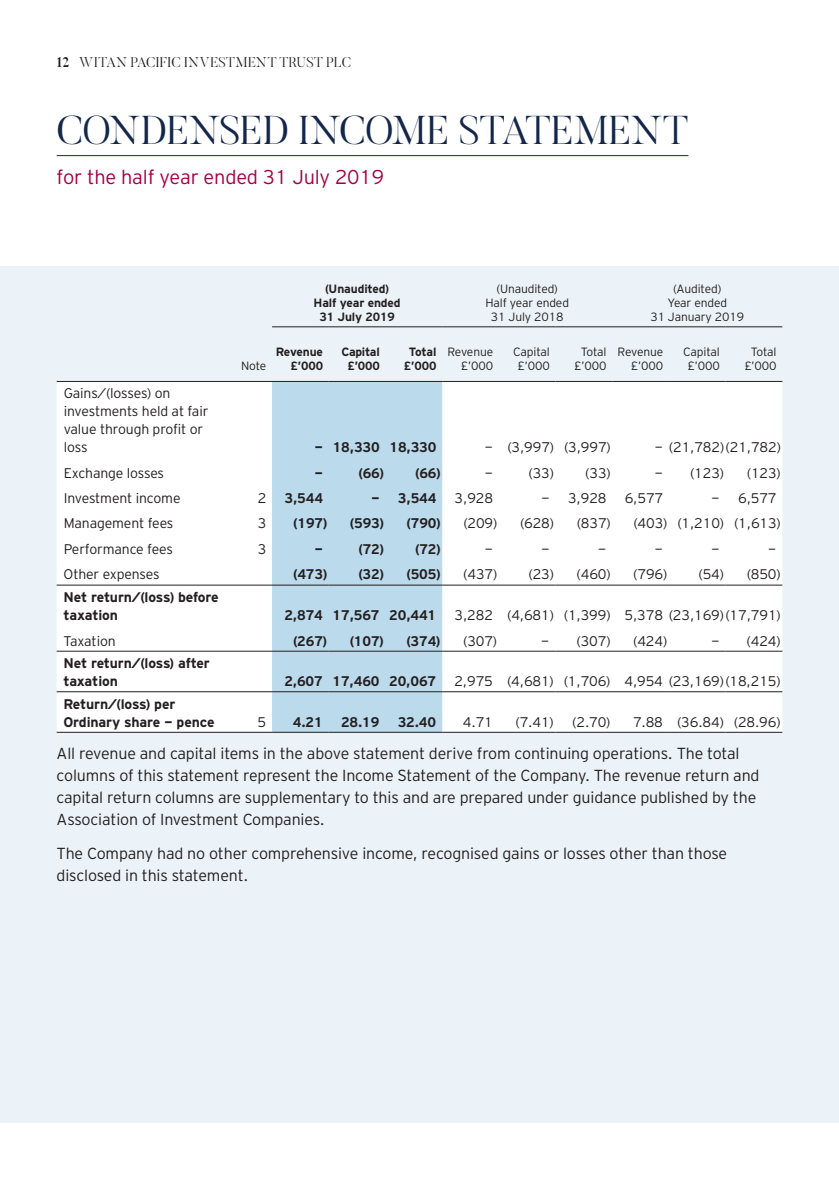
<style>
.page{position:relative;width:839px;height:1191px;background:#fff}
.page>*{position:absolute;margin:0;border:0;box-sizing:border-box;transform-origin:0 0}
.t1{font:300 40px "Butler";letter-spacing:-.01em;color:#14274a}
.t2{font:300 20px "Interstate Tab";letter-spacing:-.01em;color:#a40046}
.t3{font:300 16px/22px "Interstate Tab";letter-spacing:-.01em;color:#231f20}
.t4{font:300 14px/18px "Interstate Tab";letter-spacing:-.01em;color:#231f20}
.t5{font:700 14px/18px "Interstate Tab";letter-spacing:-.01em;color:#231f20}
.t6{font:300 14px "Butler";letter-spacing:.015em;color:#231f20}
.t7{font:300 12px/14px "Interstate Tab";letter-spacing:-.01em;color:#231f20;text-align:center}
.t8{font:700 12px/14px "Interstate Tab";letter-spacing:-.01em;color:#231f20;text-align:center}
.s1{font-weight:700}
</style>
<div class="page">
<div style="left:0;top:266px;width:839px;height:856px;background:#ebf3f8"></div>
<div style="left:57px;top:382px;width:725px;height:350px;background:#fff"></div>
<div style="left:272px;top:382px;width:170px;height:350px;background:#bbdaeb"></div>
<hr style="left:57px;top:381px;width:272px;height:1px;background:#231f20">
<hr style="left:329px;top:381px;width:113px;height:1px;background:#231f20">
<hr style="left:612px;top:381px;width:57px;height:1px;background:#231f20">
<hr style="left:669px;top:381px;width:57px;height:1px;background:#231f20">
<hr style="left:726px;top:381px;width:56px;height:1px;background:#231f20">
<hr style="left:57px;top:584px;width:215px;height:1px;background:#231f20">
<hr style="left:442px;top:584px;width:114px;height:1px;background:#231f20">
<hr style="left:556px;top:584px;width:113px;height:1px;background:#231f20">
<hr style="left:669px;top:584px;width:57px;height:1px;background:#231f20">
<hr style="left:726px;top:584px;width:56px;height:1px;background:#231f20">
<hr style="left:57px;top:650px;width:215px;height:1px;background:#231f20">
<hr style="left:442px;top:650px;width:114px;height:1px;background:#231f20">
<hr style="left:556px;top:650px;width:113px;height:1px;background:#231f20">
<hr style="left:669px;top:650px;width:57px;height:1px;background:#231f20">
<hr style="left:726px;top:650px;width:56px;height:1px;background:#231f20">
<hr style="left:57px;top:691px;width:215px;height:1px;background:#231f20">
<hr style="left:442px;top:691px;width:114px;height:1px;background:#231f20">
<hr style="left:556px;top:691px;width:113px;height:1px;background:#231f20">
<hr style="left:669px;top:691px;width:57px;height:1px;background:#231f20">
<hr style="left:726px;top:691px;width:56px;height:1px;background:#231f20">
<hr style="left:57px;top:732px;width:215px;height:1px;background:#231f20">
<hr style="left:442px;top:732px;width:114px;height:1px;background:#231f20">
<hr style="left:556px;top:732px;width:113px;height:1px;background:#231f20">
<hr style="left:669px;top:732px;width:57px;height:1px;background:#231f20">
<hr style="left:726px;top:732px;width:56px;height:1px;background:#231f20">
<hr style="left:272px;top:584px;width:57px;height:1px;background:#231f20">
<hr style="left:329px;top:584px;width:113px;height:1px;background:#231f20">
<hr style="left:272px;top:650px;width:57px;height:1px;background:#231f20">
<hr style="left:329px;top:650px;width:113px;height:1px;background:#231f20">
<hr style="left:272px;top:691px;width:57px;height:1px;background:#231f20">
<hr style="left:329px;top:691px;width:113px;height:1px;background:#231f20">
<hr style="left:272px;top:732px;width:57px;height:1px;background:#231f20">
<hr style="left:329px;top:732px;width:113px;height:1px;background:#231f20">
<hr style="left:442px;top:381px;width:114px;height:1px;background:#231f20">
<hr style="left:556px;top:381px;width:56px;height:1px;background:#231f20">
<hr style="left:272px;top:326px;width:57px;height:1px;background:#231f20">
<hr style="left:329px;top:326px;width:113px;height:1px;background:#231f20">
<hr style="left:442px;top:326px;width:114px;height:1px;background:#231f20">
<hr style="left:556px;top:326px;width:113px;height:1px;background:#231f20">
<hr style="left:669px;top:326px;width:57px;height:1px;background:#231f20">
<hr style="left:726px;top:326px;width:56px;height:1px;background:#231f20">
<hr style="left:57px;top:155px;width:631px;height:1px;background:#14274a">
<p class="t6" style="left:57px;top:54px;width:296px"><span class="s1">12</span> WITAN PACIFIC INVESTMENT TRUST PLC</p>
<h1 class="t1" style="left:57px;top:106px;width:633px">CONDENSED INCOME STATEMENT</h1>
<h2 class="t2" style="left:57px;top:169px;width:329px">for the half year ended 31 July 2019</h2>
<p class="t4" style="left:64px;top:386px;width:146px">Gains/(losses) on investments held at fair value through profit or loss</p>
<p class="t7" style="left:241px;top:360px;width:27px">Note</p>
<p class="t8" style="left:314px;top:283px;width:89px">(Unaudited)<br>Half year ended<br>31 July 2019</p>
<p class="t7" style="left:485px;top:283px;width:85px">(Unaudited)<br>Half year ended<br>31 July 2018</p>
<p class="t7" style="left:650px;top:283px;width:95px">(Audited)<br>Year ended<br>31 January 2019</p>
<p class="t8" style="left:276px;top:346px;width:49px;text-align:right">Revenue £’000</p>
<p class="t8" style="left:341px;top:346px;width:40px">Capital £’000</p>
<p class="t8" style="left:404px;top:346px;width:34px">Total £’000</p>
<p class="t7" style="left:447px;top:346px;width:47px;text-align:right">Revenue £’000</p>
<p class="t7" style="left:513px;top:346px;width:38px">Capital £’000</p>
<p class="t7" style="left:574px;top:346px;width:34px">Total £’000</p>
<p class="t7" style="left:618px;top:346px;width:47px;text-align:right">Revenue £’000</p>
<p class="t7" style="left:683px;top:346px;width:38px">Capital £’000</p>
<p class="t7" style="left:744px;top:346px;width:34px">Total £’000</p>
<p class="t5" style="left:314px;top:439px;width:124px">- 18,330 18,330</p>
<p class="t4" style="left:484px;top:440px;width:128px">- (3,997) (3,997)</p>
<p class="t4" style="left:655px;top:440px;width:128px">- (21,782)(21,782)</p>
<p class="t4" style="left:64px;top:465px;width:102px">Exchange losses</p>
<p class="t5" style="left:314px;top:465px;width:10px">-</p>
<p class="t5" style="left:358px;top:465px;width:84px">(66) (66)</p>
<p class="t4" style="left:484px;top:465px;width:10px">-</p>
<p class="t4" style="left:529px;top:465px;width:84px">(33) (33)</p>
<p class="t4" style="left:655px;top:465px;width:71px">- (123)</p>
<p class="t4" style="left:747px;top:465px;width:36px">(123)</p>
<p class="t4" style="left:64px;top:491px;width:118px">Investment income</p>
<p class="t4" style="left:258px;top:491px;width:10px">2</p>
<p class="t5" style="left:285px;top:490px;width:40px">3,544</p>
<p class="t5" style="left:371px;top:490px;width:67px">- 3,544</p>
<p class="t4" style="left:455px;top:491px;width:40px">3,928</p>
<p class="t4" style="left:541px;top:491px;width:67px">- 3,928</p>
<p class="t4" style="left:625px;top:491px;width:40px">6,577</p>
<p class="t4" style="left:711px;top:491px;width:67px">- 6,577</p>
<p class="t4" style="left:64px;top:516px;width:111px">Management fees</p>
<p class="t4" style="left:258px;top:516px;width:10px">3</p>
<p class="t5" style="left:293px;top:515px;width:36px">(197)</p>
<p class="t5" style="left:350px;top:515px;width:36px">(593)</p>
<p class="t5" style="left:407px;top:515px;width:36px">(790)</p>
<p class="t4" style="left:463px;top:516px;width:36px">(209)</p>
<p class="t4" style="left:520px;top:516px;width:36px">(628)</p>
<p class="t4" style="left:577px;top:516px;width:36px">(837)</p>
<p class="t4" style="left:633px;top:516px;width:149px">(403) (1,210) (1,613)</p>
<p class="t4" style="left:64px;top:541px;width:111px">Performance fees</p>
<p class="t4" style="left:258px;top:541px;width:10px">3</p>
<p class="t5" style="left:314px;top:541px;width:10px">-</p>
<p class="t5" style="left:358px;top:541px;width:84px">(72) (72)</p>
<p class="t4" style="left:484px;top:541px;width:10px">-</p>
<p class="t4" style="left:541px;top:541px;width:10px">-</p>
<p class="t4" style="left:598px;top:541px;width:10px">-</p>
<p class="t4" style="left:654px;top:541px;width:10px">-</p>
<p class="t4" style="left:711px;top:541px;width:10px">-</p>
<p class="t4" style="left:768px;top:541px;width:10px">-</p>
<p class="t4" style="left:64px;top:567px;width:98px">Other expenses</p>
<p class="t5" style="left:293px;top:566px;width:36px">(473)</p>
<p class="t5" style="left:358px;top:566px;width:84px">(32) (505)</p>
<p class="t4" style="left:463px;top:567px;width:36px">(437)</p>
<p class="t4" style="left:528px;top:567px;width:84px">(23) (460)</p>
<p class="t4" style="left:633px;top:567px;width:36px">(796)</p>
<p class="t4" style="left:699px;top:567px;width:84px">(54) (850)</p>
<p class="t5" style="left:64px;top:589px;width:157px">Net return/(loss) before taxation</p>
<p class="t5" style="left:284px;top:607px;width:153px">2,874 17,567 20,441</p>
<p class="t4" style="left:455px;top:607px;width:328px">3,282 (4,681) (1,399) 5,378 (23,169)(17,791)</p>
<p class="t4" style="left:64px;top:633px;width:54px">Taxation</p>
<p class="t5" style="left:293px;top:633px;width:36px">(267)</p>
<p class="t5" style="left:350px;top:633px;width:36px">(107)</p>
<p class="t5" style="left:406px;top:633px;width:36px">(374)</p>
<p class="t4" style="left:463px;top:633px;width:36px">(307)</p>
<p class="t4" style="left:541px;top:633px;width:71px">- (307)</p>
<p class="t4" style="left:633px;top:633px;width:36px">(424)</p>
<p class="t4" style="left:711px;top:633px;width:71px">- (424)</p>
<p class="t5" style="left:63px;top:655px;width:148px">Net return/(loss) after taxation</p>
<p class="t5" style="left:284px;top:673px;width:153px">2,607 17,460 20,067</p>
<p class="t4" style="left:454px;top:673px;width:328px">2,975 (4,681) (1,706) 4,954 (23,169)(18,215)</p>
<p class="t5" style="left:63px;top:696px;width:153px">Return/(loss) per<br>Ordinary share - pence</p>
<p class="t4" style="left:257px;top:714px;width:10px">5</p>
<p class="t5" style="left:293px;top:714px;width:31px">4.21</p>
<p class="t5" style="left:341px;top:714px;width:40px">28.19</p>
<p class="t5" style="left:398px;top:714px;width:40px">32.40</p>
<p class="t4" style="left:463px;top:714px;width:31px">4.71</p>
<p class="t4" style="left:516px;top:714px;width:40px">(7.41)</p>
<p class="t4" style="left:572px;top:714px;width:40px">(2.70)</p>
<p class="t4" style="left:633px;top:714px;width:149px">7.88 (36.84) (28.96)</p>
<p class="t3" style="left:57px;top:744px;width:704px">All revenue and capital items in the above statement derive from continuing operations. The total columns of this statement represent the Income Statement of the Company. The revenue return and capital return columns are supplementary to this and are prepared under guidance published by the Association of Investment Companies.</p>
<p class="t3" style="left:57px;top:844px;width:672px">The Company had no other comprehensive income, recognised gains or losses other than those disclosed in this statement.</p>
</div>
